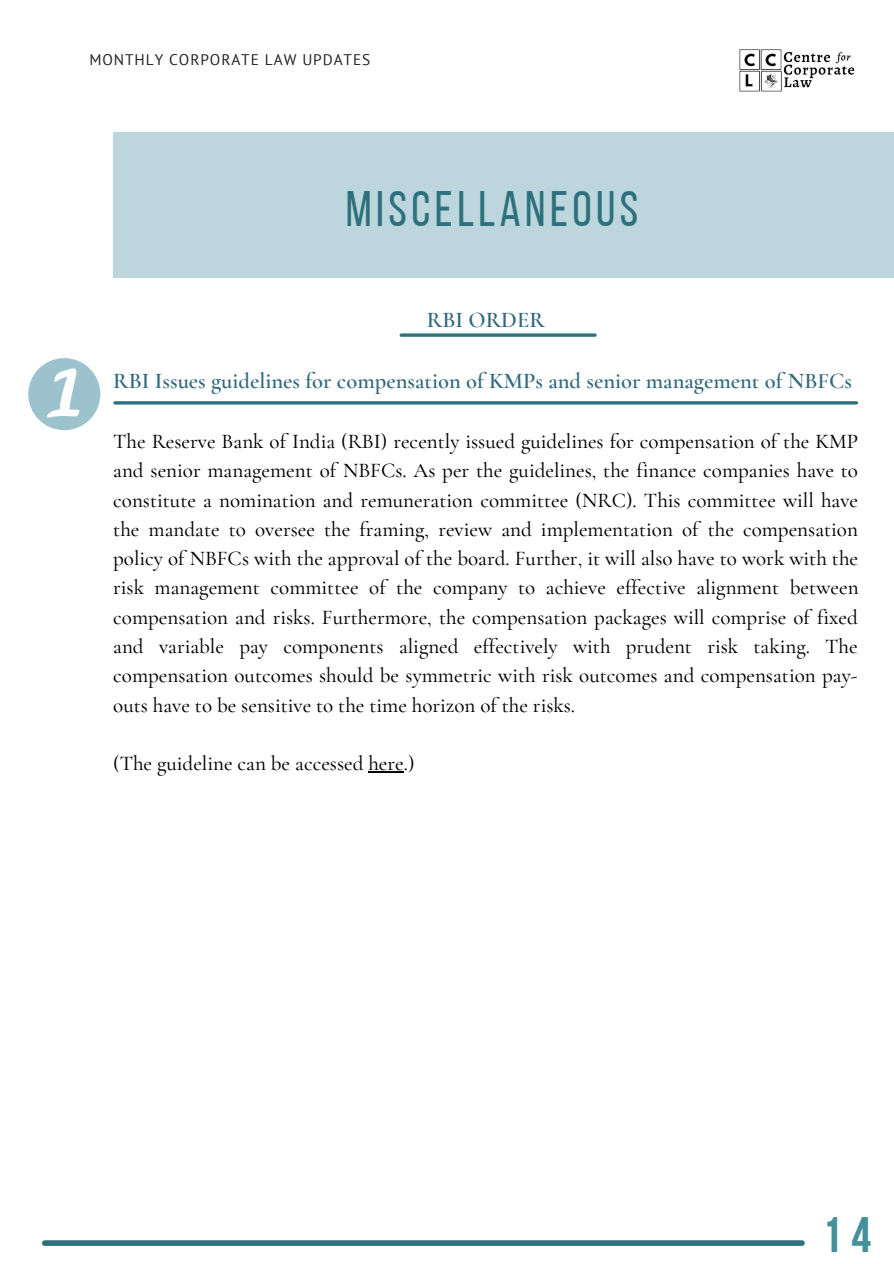
<style>
.page{position:relative;width:894px;height:1264px;background:#fff}
.page>*{position:absolute;margin:0;border:0;box-sizing:border-box;transform-origin:0 0}
.t1{font:49.65px "Bebas Neue";letter-spacing:.09em;color:#2c717b}
.t2{font:700 49.65px "Bebas Neue";color:#44909b}
.t3{font:600 22.5px "Cormorant Garamond";color:#32697d}
.t4{font:500 21px/29.2px "Cormorant Garamond";color:#000;text-align:justify}
.t5{font:15.3px "PT Sans";letter-spacing:.06em;color:#222}
</style>
<div class="page">
<div style="left:113px;top:132px;width:780px;height:145px;background:#bdd6dd"></div>
<img style="left:739px;top:49px;width:116px;height:43px">
<div style="left:45px;top:1240px;width:756px;height:5px;background:#2c717b"></div>
<hr style="left:368px;top:771px;width:36px;height:1px;background:#000">
<svg style="left:401px;top:333px;width:194px;height:4px"></svg>
<hr style="left:115px;top:401px;width:741px;height:3px;background:#2c717b">
<svg style="left:28px;top:358px;width:72px;height:72px"></svg>
<p class="t5" style="left:89px;top:50px;width:282px">MONTHLY CORPORATE LAW UPDATES</p>
<p class="t1" style="left:346px;top:189px;width:294px">MISCELLANEOUS</p>
<p class="t3" style="left:427px;top:306px;width:119px">RBI ORDER</p>
<p class="t3" style="left:113px;top:367px;width:740px">RBI Issues guidelines for compensation of KMPs and senior management of NBFCs</p>
<p class="t4" style="left:113px;top:426px;width:746px">The Reserve Bank of India (RBI) recently issued guidelines for compensation of the KMP and senior management of NBFCs. As per the guidelines, the finance companies have to constitute a nomination and remuneration committee (NRC). This committee will have the mandate to oversee the framing, review and implementation of the compensation policy of NBFCs with the approval of the board. Further, it will also have to work with the risk management committee of the company to achieve effective alignment between compensation and risks. Furthermore, the compensation packages will comprise of fixed and variable pay components aligned effectively with prudent risk taking. The compensation outcomes should be symmetric with risk outcomes and compensation pay&shy;outs have to be sensitive to the time horizon of the risks.</p>
<p class="t4" style="left:113px;top:748px;width:303px">(The guideline can be accessed here.)</p>
<p class="t2" style="left:821px;top:1214px;width:51px">14</p>
</div>
